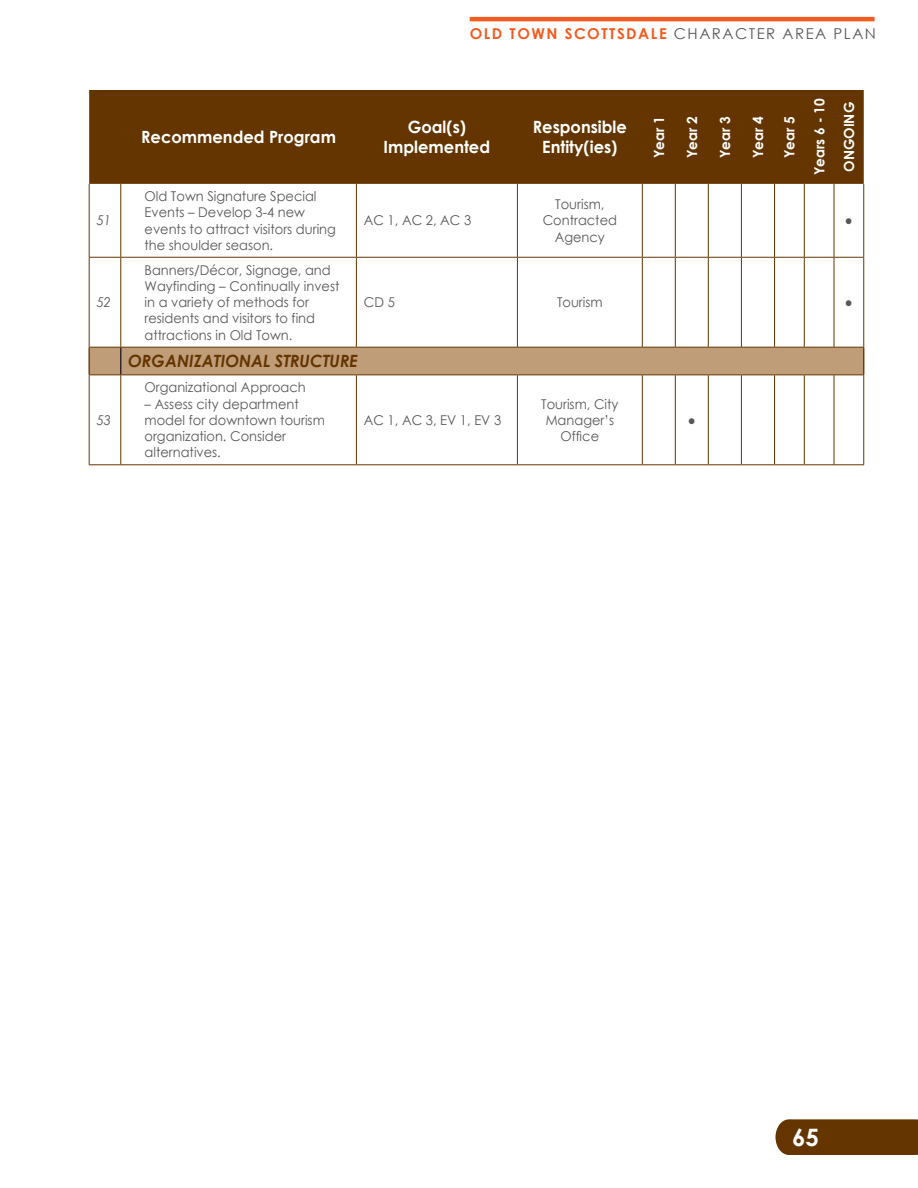
<style>
.page{position:relative;width:918px;height:1188px;background:#fff}
.page>*{position:absolute;margin:0;border:0;box-sizing:border-box;transform-origin:0 0}
.t1{font:700 24px "Century Gothic";color:#fff}
.Table_Header{font:700 16.95px/20.2px "Century Gothic";color:#fff;text-align:center;scale:.96 1}
.Matrix_Subhead{font:italic 700 16.95px "Century Gothic";color:#653500;scale:.96 1}
.t2{font:700 15px "Century Gothic";letter-spacing:.1em;color:#f25b21}
.Table_Header-2{font:700 13.95px "Century Gothic";color:#fff}
.Matrix_Left_Indent{font:13.5px/16.2px "Century Gothic";color:#57585a;scale:.96 1}
.Matrix_Responsible{font:13.5px/16.2px "Century Gothic";color:#57585a;text-align:center;scale:.96 1}
.Matrix_Left{font:13.5px "Century Gothic";color:#57585a;scale:.96 1}
.Matrix_Left_Indent-2{font:italic 13.5px "Century Gothic";color:#57585a;scale:.96 1}
.Matrix_Responsible-2{font:italic 13.5px "Century Gothic";color:#57585a;scale:.96 1}
.s1{font-weight:400;color:#57585a}
</style>
<div class="page">
<div style="left:776px;top:1119px;width:26px;height:36px;background:#653500;border-radius:50%"></div>
<div style="left:777px;top:1119px;width:141px;height:36px;background:#653500"></div>
<hr style="left:470px;top:17px;width:405px;height:4px;background:#f25b21">
<div style="left:89px;top:90px;width:775px;height:94px;background:#653500"></div>
<hr style="left:88px;top:348px;width:2px;height:27px;background:#653500">
<hr style="left:89px;top:184px;width:1px;height:73px;background:#653500">
<hr style="left:120px;top:184px;width:1px;height:73px;background:#653500">
<hr style="left:356px;top:184px;width:1px;height:73px;background:#653500">
<hr style="left:517px;top:184px;width:1px;height:73px;background:#653500">
<hr style="left:642px;top:184px;width:1px;height:73px;background:#653500">
<hr style="left:675px;top:184px;width:1px;height:73px;background:#653500">
<hr style="left:708px;top:184px;width:1px;height:73px;background:#653500">
<hr style="left:741px;top:184px;width:1px;height:73px;background:#653500">
<hr style="left:774px;top:184px;width:1px;height:73px;background:#653500">
<hr style="left:804px;top:184px;width:1px;height:73px;background:#653500">
<hr style="left:834px;top:184px;width:1px;height:73px;background:#653500">
<hr style="left:863px;top:184px;width:1px;height:73px;background:#653500">
<hr style="left:89px;top:257px;width:32px;height:1px;background:#653500">
<hr style="left:89px;top:258px;width:1px;height:89px;background:#653500">
<hr style="left:121px;top:257px;width:235px;height:1px;background:#653500">
<hr style="left:120px;top:258px;width:1px;height:89px;background:#653500">
<hr style="left:356px;top:257px;width:161px;height:1px;background:#653500">
<hr style="left:356px;top:258px;width:1px;height:89px;background:#653500">
<hr style="left:517px;top:257px;width:125px;height:1px;background:#653500">
<hr style="left:517px;top:258px;width:1px;height:89px;background:#653500">
<hr style="left:642px;top:257px;width:33px;height:1px;background:#653500">
<hr style="left:642px;top:258px;width:1px;height:89px;background:#653500">
<hr style="left:675px;top:257px;width:33px;height:1px;background:#653500">
<hr style="left:675px;top:258px;width:1px;height:89px;background:#653500">
<hr style="left:708px;top:257px;width:33px;height:1px;background:#653500">
<hr style="left:708px;top:258px;width:1px;height:89px;background:#653500">
<hr style="left:741px;top:257px;width:34px;height:1px;background:#653500">
<hr style="left:741px;top:258px;width:1px;height:89px;background:#653500">
<svg style="left:775px;top:257px;width:29px;height:1px"></svg>
<hr style="left:774px;top:258px;width:1px;height:89px;background:#653500">
<hr style="left:804px;top:257px;width:30px;height:1px;background:#653500">
<hr style="left:804px;top:258px;width:1px;height:89px;background:#653500">
<hr style="left:834px;top:257px;width:30px;height:1px;background:#653500">
<hr style="left:834px;top:258px;width:1px;height:89px;background:#653500">
<hr style="left:863px;top:258px;width:1px;height:89px;background:#653500">
<hr style="left:89px;top:375px;width:1px;height:89px;background:#653500">
<hr style="left:89px;top:464px;width:32px;height:1px;background:#653500">
<hr style="left:120px;top:375px;width:1px;height:89px;background:#653500">
<hr style="left:121px;top:464px;width:235px;height:1px;background:#653500">
<hr style="left:356px;top:375px;width:1px;height:89px;background:#653500">
<hr style="left:356px;top:464px;width:161px;height:1px;background:#653500">
<hr style="left:517px;top:375px;width:1px;height:89px;background:#653500">
<hr style="left:517px;top:464px;width:125px;height:1px;background:#653500">
<hr style="left:642px;top:375px;width:1px;height:89px;background:#653500">
<hr style="left:642px;top:464px;width:33px;height:1px;background:#653500">
<hr style="left:675px;top:375px;width:1px;height:89px;background:#653500">
<hr style="left:675px;top:464px;width:33px;height:1px;background:#653500">
<hr style="left:708px;top:375px;width:1px;height:89px;background:#653500">
<hr style="left:708px;top:464px;width:33px;height:1px;background:#653500">
<hr style="left:741px;top:375px;width:1px;height:89px;background:#653500">
<hr style="left:741px;top:464px;width:34px;height:1px;background:#653500">
<svg style="left:89px;top:347px;width:775px;height:29px;background:#ba9874"></svg>
<hr style="left:774px;top:375px;width:1px;height:89px;background:#653500">
<svg style="left:775px;top:464px;width:29px;height:1px"></svg>
<hr style="left:804px;top:375px;width:30px;height:1px;background:#653500">
<hr style="left:804px;top:375px;width:1px;height:89px;background:#653500">
<hr style="left:804px;top:464px;width:30px;height:1px;background:#653500">
<hr style="left:834px;top:375px;width:30px;height:1px;background:#653500">
<hr style="left:834px;top:375px;width:1px;height:89px;background:#653500">
<hr style="left:863px;top:375px;width:1px;height:89px;background:#653500">
<hr style="left:834px;top:464px;width:30px;height:1px;background:#653500">
<p class="t2" style="left:470px;top:23px;width:408px">OLD TOWN SCOTTSDALE <span class="s1">CHARACTER AREA PLAN</span></p>
<p class="Table_Header" style="left:141px;top:126px;width:204px">Recommended Program</p>
<p class="Table_Header" style="left:384px;top:116px;width:112px">Goal(s)<br>Implemented</p>
<p class="Table_Header" style="left:533px;top:116px;width:100px">Responsible<br>Entity(ies)</p>
<p class="Table_Header-2" style="left:648px;top:158px;width:44px;rotate:-90deg">Year 1</p>
<p class="Table_Header-2" style="left:681px;top:158px;width:44px;rotate:-90deg">Year 2</p>
<p class="Table_Header-2" style="left:714px;top:158px;width:44px;rotate:-90deg">Year 3</p>
<p class="Table_Header-2" style="left:748px;top:158px;width:44px;rotate:-90deg">Year 4</p>
<p class="Table_Header-2" style="left:779px;top:158px;width:44px;rotate:-90deg">Year 5</p>
<p class="Table_Header-2" style="left:809px;top:175px;width:78px;rotate:-90deg">Years 6 - 10</p>
<p class="Table_Header-2" style="left:838px;top:172px;width:71px;rotate:-90deg">ONGOING</p>
<p class="Matrix_Left_Indent-2" style="left:97px;top:211px;width:17px">51</p>
<p class="Matrix_Left_Indent" style="left:145px;top:188px;width:201px">Old Town Signature Special<br>Events – Develop 3-4 new events to attract visitors during the shoulder season.</p>
<p class="Matrix_Left" style="left:364px;top:211px;width:113px">AC 1, AC 2, AC 3</p>
<p class="Matrix_Responsible" style="left:555px;top:196px;width:53px">Tourism,</p>
<p class="Matrix_Responsible" style="left:543px;top:212px;width:79px">Contracted<br>Agency</p>
<p class="Matrix_Responsible-2" style="left:845px;top:211px;width:10px">●</p>
<p class="Matrix_Left_Indent-2" style="left:97px;top:293px;width:17px">52</p>
<p class="Matrix_Left_Indent" style="left:145px;top:262px;width:205px">Banners/Décor, Signage, and<br>Wayfinding – Continually invest in a variety of methods for residents and visitors to find attractions in Old Town.</p>
<p class="Matrix_Left" style="left:364px;top:293px;width:34px">CD 5</p>
<p class="Matrix_Responsible" style="left:557px;top:294px;width:49px">Tourism</p>
<p class="Matrix_Responsible-2" style="left:845px;top:293px;width:10px">●</p>
<p class="Matrix_Subhead" style="left:128px;top:348px;width:241px">ORGANIZATIONAL STRUCTURE</p>
<p class="Matrix_Left_Indent-2" style="left:97px;top:411px;width:17px">53</p>
<p class="Matrix_Left_Indent" style="left:145px;top:379px;width:169px">Organizational Approach</p>
<p class="Matrix_Left_Indent" style="left:145px;top:396px;width:189px">– Assess city department model for downtown tourism organization. Consider alternatives.</p>
<p class="Matrix_Left" style="left:364px;top:411px;width:145px">AC 1, AC 3, EV 1, EV 3</p>
<p class="Matrix_Responsible" style="left:541px;top:396px;width:82px">Tourism, City<br>Manager’s</p>
<p class="Matrix_Responsible" style="left:561px;top:428px;width:42px">Office</p>
<p class="Matrix_Responsible-2" style="left:688px;top:411px;width:10px">●</p>
<h1 class="t1" style="left:792px;top:1119px;width:28px">65</h1>
</div>
